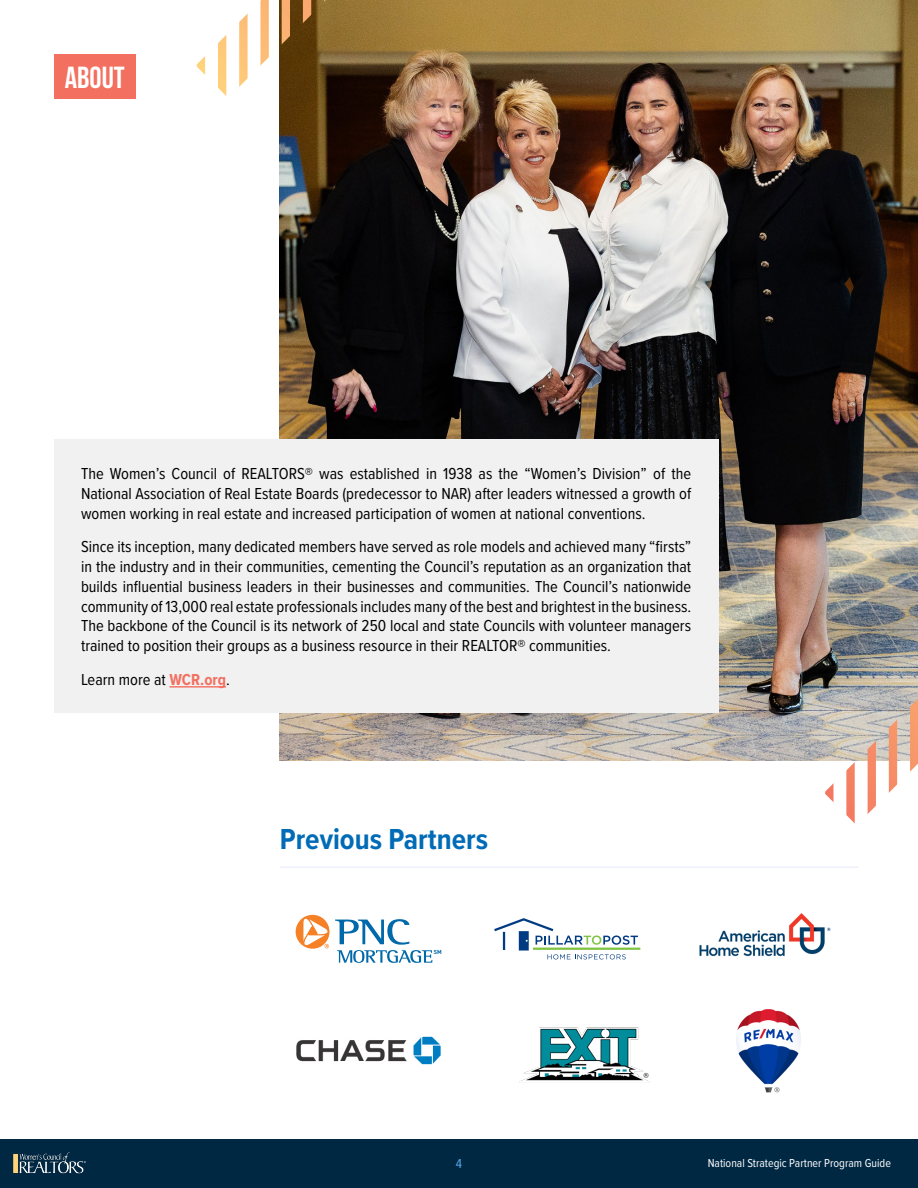
<style>
.page{position:relative;width:918px;height:1188px;background:#fff}
.page>*{position:absolute;margin:0;border:0;box-sizing:border-box;transform-origin:0 0}
.t1{font:700 30.45px "Bebas Neue";color:#fff}
.t2{font:700 30px "Proxima Nova Cond";color:#006bb6}
.t3{font:16.5px/19.8px "Proxima Nova Cond";color:#000;text-align:justify}
.t4{font:13.5px "Proxima Nova Cond";color:#54abed}
.t5{font:12px "Proxima Nova Cond";color:#fff}
.t6{font:700 5.7px "PNC Sans";color:#0069aa}
.s1{font-weight:700;color:#f36f5f}
</style>
<div class="page">
<div style="left:0;top:1139px;width:918px;height:49px;background:#002843"></div>
<img style="left:13px;top:1152px;width:73px;height:22px">
<img style="left:280px;top:0;width:638px;height:760px">
<div style="left:54px;top:54px;width:81px;height:44px;background:#f36f5f"></div>
<svg style="left:825px;top:699px;width:8px;height:103px"></svg>
<svg style="left:846px;top:699px;width:9px;height:125px"></svg>
<svg style="left:868px;top:699px;width:8px;height:115px"></svg>
<svg style="left:889px;top:699px;width:8px;height:94px"></svg>
<svg style="left:910px;top:699px;width:8px;height:73px"></svg>
<svg style="left:303px;top:0;width:8px;height:98px"></svg>
<svg style="left:282px;top:0;width:8px;height:98px"></svg>
<svg style="left:260px;top:0;width:9px;height:66px"></svg>
<svg style="left:239px;top:13px;width:9px;height:74px"></svg>
<svg style="left:218px;top:35px;width:8px;height:61px"></svg>
<hr style="left:324px;top:0;width:2px;height:98px;background:#fff">
<div style="left:54px;top:439px;width:664px;height:274px;background:#f1f1f2"></div>
<hr style="left:170px;top:686px;width:56px;height:2px;background:#f36f5f">
<svg style="left:296px;top:915px;width:136px;height:48px"></svg>
<svg style="left:494px;top:918px;width:144px;height:41px"></svg>
<hr style="left:533px;top:948px;width:107px;height:2px;background:#80c342">
<img style="left:699px;top:913px;width:132px;height:44px">
<img style="left:296px;top:1036px;width:145px;height:29px">
<img style="left:519px;top:1027px;width:131px;height:55px">
<img style="left:736px;top:1009px;width:65px;height:83px">
<hr style="left:280px;top:866px;width:579px;height:2px;background:#edf0fa">
<h1 class="t1" style="left:65px;top:60px;width:61px">About</h1>
<p class="t3" style="left:81px;top:463px;width:612px">The Women’s Council of REALTORS® was established in 1938 as the “Women’s Division” of the National Association of Real Estate Boards (predecessor to NAR) after leaders witnessed a growth of women working in real estate and increased participation of women at national conventions.</p>
<p class="t3" style="left:81px;top:536px;width:612px">Since its inception, many dedicated members have served as role models and achieved many “firsts” in the industry and in their communities, cementing the Council’s reputation as an organization that builds influential business leaders in their businesses and communities. The Council’s nationwide community of 13,000 real estate professionals includes many of the best and brightest in the business.<br>The backbone of the Council is its network of 250 local and state Councils with volunteer managers trained to position their groups as a business resource in their REALTOR® communities.</p>
<p class="t3" style="left:81px;top:668px;width:150px">Learn more at <span class="s1">WCR.org</span>.</p>
<h2 class="t2" style="left:280px;top:817px;width:210px">Previous Partners</h2>
<p class="t6" style="left:434px;top:949px;width:10px">SM</p>
<p class="t4" style="left:456px;top:1153px;width:8px">4</p>
<p class="t5" style="left:708px;top:1154px;width:185px">National Strategic Partner Program Guide</p>
</div>
